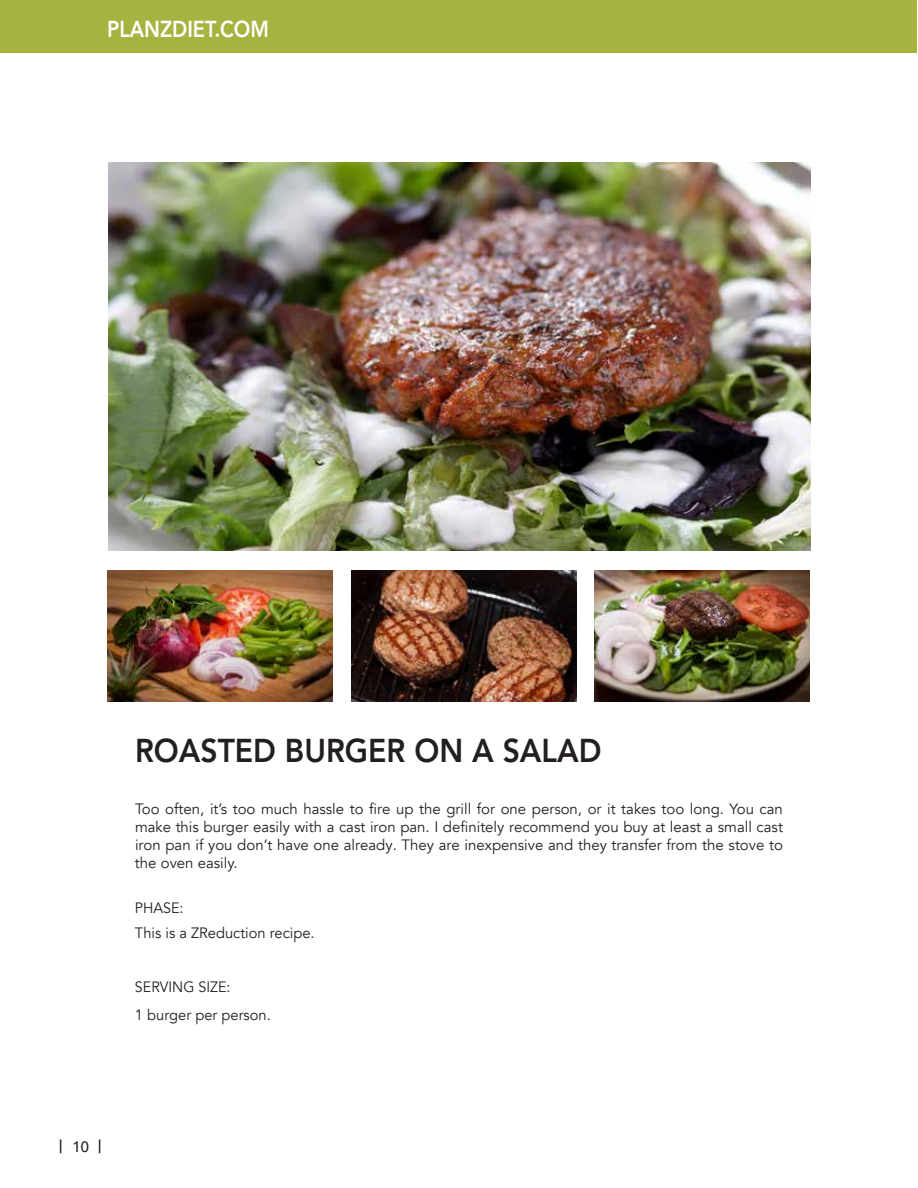
<style>
.page{position:relative;width:918px;height:1188px;background:#fff}
.page>*{position:absolute;margin:0;border:0;box-sizing:border-box;transform-origin:0 0}
.t1{font:800 33px "Avenir";color:#231f20;scale:.91 1}
.t2{font:800 23.1px "Avenir";color:#fff;scale:.86 1}
.t3{font:500 18px "Avenir";color:#231f20}
.t4{font:15px/18px "Avenir";color:#231f20;text-align:justify}
.t5{font:15px/24.8px "Avenir";color:#231f20;scale:.95 1}
.s1{font-size:15px}
</style>
<div class="page">
<div style="left:1px;top:0;width:916px;height:52px;background:#a6b340"></div>
<img style="left:108px;top:162px;width:702px;height:389px">
<img style="left:351px;top:571px;width:225px;height:131px">
<img style="left:107px;top:571px;width:226px;height:131px">
<img style="left:594px;top:571px;width:216px;height:131px">
<h2 class="t2" style="left:107px;top:11px;width:190px">PLANZDIET.COM</h2>
<h1 class="t1" style="left:135px;top:725px;width:514px">ROASTED BURGER ON A SALAD</h1>
<p class="t4" style="left:135px;top:800px;width:650px">Too often, it’s too much hassle to fire up the grill for one person, or it takes too long. You can make this burger easily with a cast iron pan. I definitely recommend you buy at least a small cast iron pan if you don’t have one already. They are inexpensive and they transfer from the stove to the oven easily.</p>
<p class="t5" style="left:135px;top:896px;width:191px">PHASE:<br>This is a ZReduction recipe.</p>
<p class="t5" style="left:135px;top:973px;width:144px;line-height:28.3px">SERVING SIZE:<br>1 burger per person.</p>
<p class="t3" style="left:59px;top:1132px;width:44px">| <span class="s1">10</span> |</p>
</div>
